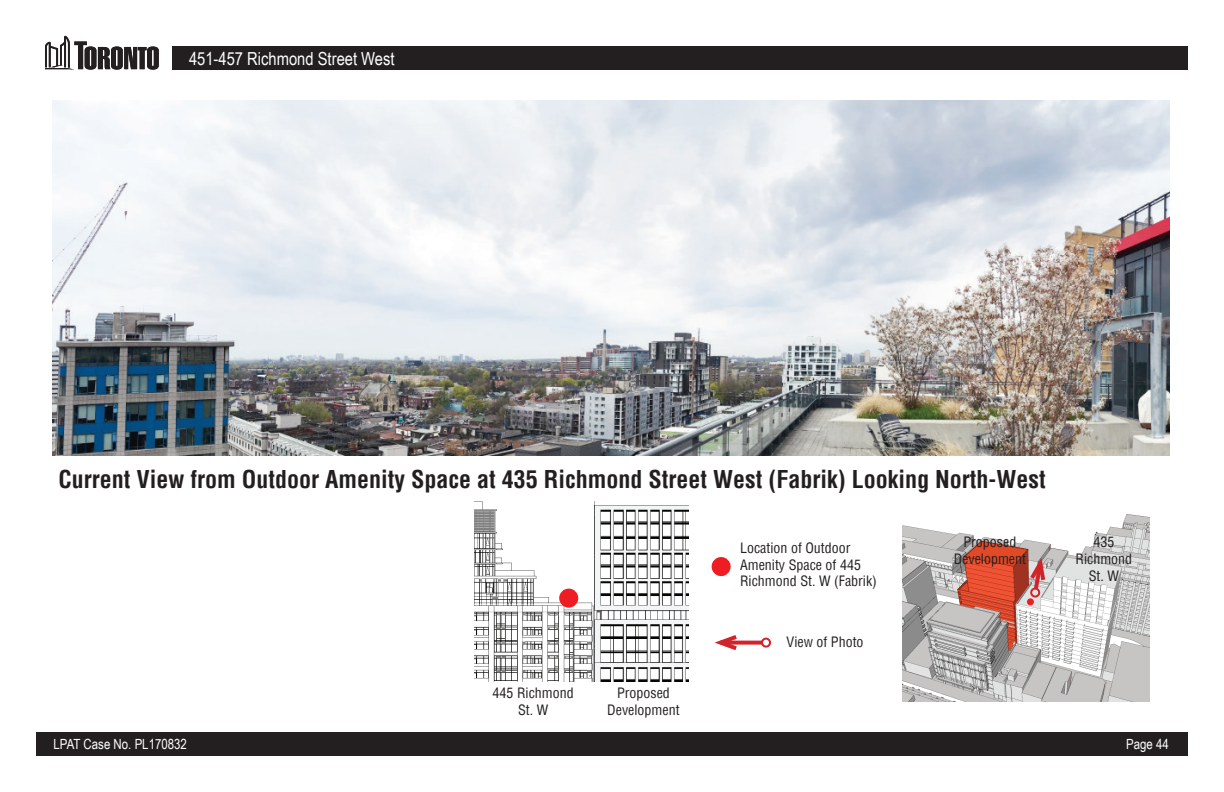
<style>
.page{position:relative;width:1224px;height:792px;background:#fff}
.page>*{position:absolute;margin:0;border:0;box-sizing:border-box;transform-origin:0 0}
.t1{font:700 condensed 24px "Helvetica";color:#231f20}
.t2{font:18px "Arial Narrow";color:#fff}
.t3{font:condensed 14px/16.8px "Helvetica";color:#231f20;text-align:center}
.t4{font:14px "Arial Narrow";color:#fff}
</style>
<div class="page">
<div style="left:172px;top:46px;width:1016px;height:24px;background:#231f20"></div>
<svg style="left:45px;top:36px;width:114px;height:34px"></svg>
<div style="left:36px;top:732px;width:1152px;height:24px;background:#231f20"></div>
<img style="left:52px;top:101px;width:1117px;height:354px">
<img style="left:903px;top:514px;width:247px;height:188px">
<div style="left:712px;top:557px;width:19px;height:19px;background:#ee1d23;border-radius:50%"></div>
<div style="left:1027px;top:598px;width:7px;height:7px;background:#ee1d23;border-radius:50%"></div>
<svg style="left:741px;top:641px;width:20px;height:4px"></svg>
<div style="left:761px;top:638px;width:10px;height:10px;border:2px solid #d1232a;border-radius:50%"></div>
<svg style="left:714px;top:635px;width:27px;height:16px"></svg>
<svg style="left:1027px;top:552px;width:21px;height:47px"></svg>
<img style="left:474px;top:502px;width:214px;height:180px">
<div style="left:559px;top:589px;width:19px;height:19px;background:#ee1d23;border-radius:50%"></div>
<p class="t2" style="left:189px;top:45px;width:207px">451-457 Richmond Street West</p>
<p class="t2" style="left:197px;top:45px;width:129px">84 Spadina Avenue</p>
<h1 class="t1" style="left:59px;top:463px;width:989px">Current View from Outdoor Amenity Space at 435 Richmond Street West (Fabrik) Looking North-West</h1>
<p class="t3" style="left:740px;top:539px;width:138px;text-align:left">Location of Outdoor<br>Amenity Space of 445<br>Richmond St. W (Fabrik)</p>
<p class="t3" style="left:954px;top:534px;width:74px">Proposed<br>Development</p>
<p class="t3" style="left:1076px;top:534px;width:58px">435<br>Richmond<br>St. W</p>
<p class="t3" style="left:493px;top:684px;width:83px">445 Richmond<br>St. W</p>
<p class="t3" style="left:607px;top:684px;width:74px">Proposed<br>Development</p>
<p class="t3" style="left:787px;top:634px;width:79px">View of Photo</p>
<p class="t4" style="left:54px;top:734px;width:103px">OMB No. PL131176</p>
<p class="t4" style="left:1126px;top:734px;width:44px">Page 44</p>
<p class="t4" style="left:54px;top:734px;width:135px">LPAT Case No. PL170832</p>
</div>
